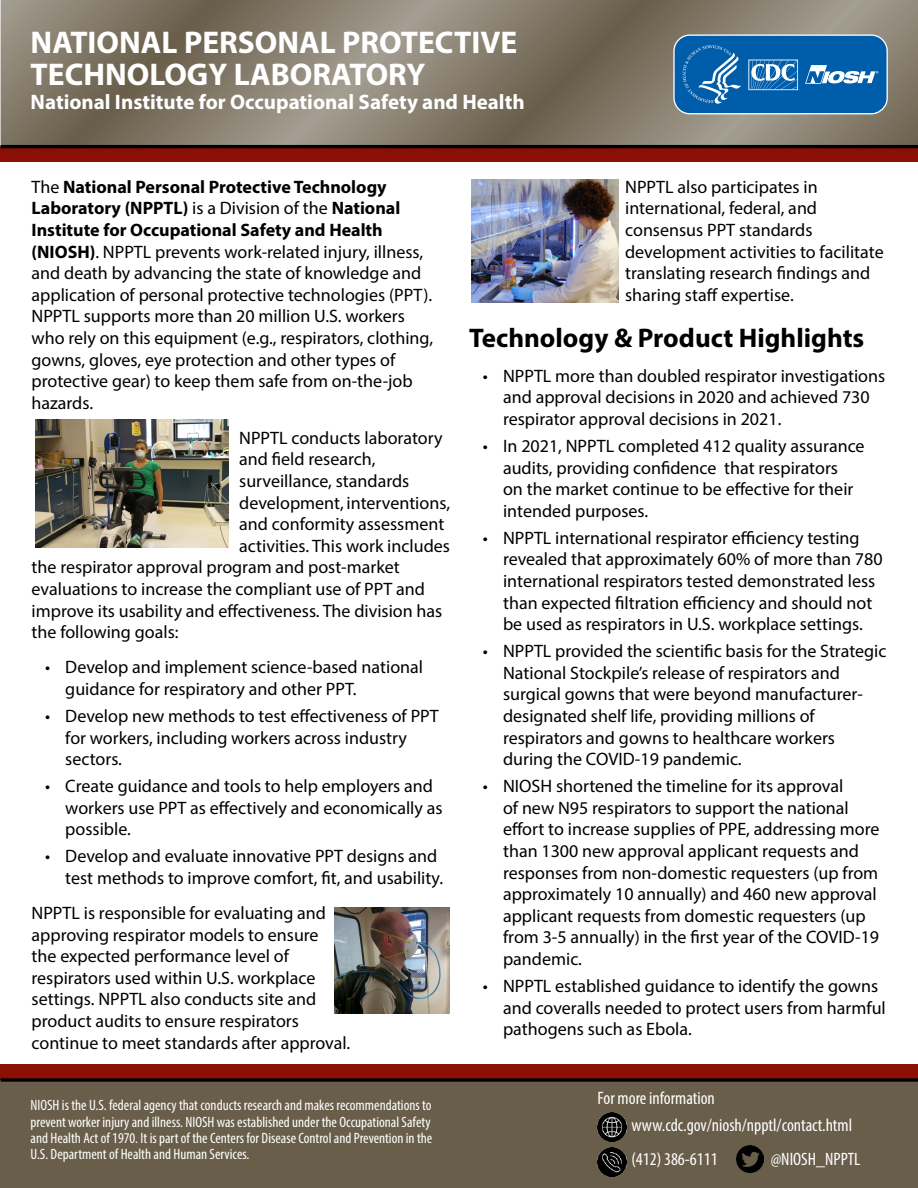
<style>
.page{position:relative;width:918px;height:1188px;background:#fff}
.page>*{position:absolute;margin:0;border:0;box-sizing:border-box;transform-origin:0 0}
.t1{font:700 31.5px/31.5px "Myriad Pro";color:#fff}
.t2{font:700 27px "Myriad Pro";color:#000}
.t3{font:700 21px "Myriad Pro";color:#fff}
.t4{font:18px/21.6px "Myriad Pro";color:#000}
.t5{font:condensed 18px/33.9px "Myriad Pro";color:#fff}
.t6{font:condensed 15px/16.2px "Myriad Pro";color:#fff}
.s1{font-weight:700}
</style>
<div class="page">
<div style="left:1px;top:1080px;width:917px;height:108px;background:#695e4a"></div>
<div style="left:1px;top:1065px;width:917px;height:15px;background:#8b0f04"></div>
<svg style="left:1px;top:1078px;width:917px;height:4px;background:#130806"></svg>
<img style="left:598px;top:1147px;width:29px;height:29px">
<img style="left:598px;top:1112px;width:29px;height:29px">
<svg style="left:1px;top:0;width:917px;height:145px;background:#847b6b"></svg>
<div style="left:1px;top:147px;width:917px;height:15px;background:#8b0f04"></div>
<hr style="left:1px;top:145px;width:917px;height:3px;background:#000">
<svg style="left:673px;top:34px;width:215px;height:80px;background:#2573b4"></svg>
<img style="left:36px;top:420px;width:192px;height:128px">
<img style="left:335px;top:908px;width:115px;height:106px">
<img style="left:471px;top:179px;width:147px;height:124px">
<img style="left:737px;top:1145px;width:27px;height:28px">
<h1 class="t1" style="left:31px;top:26px;width:488px">NATIONAL PERSONAL PROTECTIVE<br>TECHNOLOGY LABORATORY</h1>
<p class="t3" style="left:31px;top:88px;width:496px">National Institute for Occupational Safety and Health</p>
<p class="t4" style="left:32px;top:176px;width:403px">The <span class="s1">National Personal Protective Technology Laboratory (NPPTL)</span> is a Division of the <span class="s1">National Institute for Occupational Safety and Health (NIOSH)</span>. NPPTL prevents work-related injury, illness, and death by advancing the state of knowledge and application of personal protective technologies (PPT).<br>NPPTL supports more than 20 million U.S. workers who rely on this equipment (e.g., respirators, clothing, gowns, gloves, eye protection and other types of protective gear) to keep them safe from on-the-job hazards.</p>
<p class="t4" style="left:239px;top:427px;width:205px">NPPTL conducts laboratory</p>
<p class="t4" style="left:239px;top:448px;width:138px">and field research,</p>
<p class="t4" style="left:239px;top:470px;width:172px">surveillance, standards</p>
<p class="t4" style="left:239px;top:492px;width:212px">development, interventions,</p>
<p class="t4" style="left:239px;top:513px;width:207px">and conformity assessment</p>
<p class="t4" style="left:239px;top:535px;width:212px">activities. This work includes</p>
<p class="t4" style="left:32px;top:556px;width:370px">the respirator approval program and post-market</p>
<p class="t4" style="left:32px;top:578px;width:395px">evaluations to increase the compliant use of PPT and</p>
<p class="t4" style="left:32px;top:600px;width:412px">improve its usability and effectiveness. The division has</p>
<p class="t4" style="left:32px;top:621px;width:148px">the following goals:</p>
<p class="t4" style="left:65px;top:656px;width:359px;text-indent:-20px">• Develop and implement science-based national guidance for respiratory and other PPT.</p>
<p class="t4" style="left:65px;top:705px;width:375px;text-indent:-20px">• Develop new methods to test effectiveness of PPT for workers, including workers across industry sectors.</p>
<p class="t4" style="left:65px;top:775px;width:379px;text-indent:-20px">• Create guidance and tools to help employers and workers use PPT as effectively and economically as possible.</p>
<p class="t4" style="left:65px;top:845px;width:379px;text-indent:-20px">• Develop and evaluate innovative PPT designs and test methods to improve comfort, fit, and usability.</p>
<p class="t4" style="left:32px;top:902px;width:320px">NPPTL is responsible for evaluating and approving respirator models to ensure<br>the expected performance level of respirators used within U.S. workplace settings. NPPTL also conducts site and product audits to ensure respirators continue to meet standards after approval.</p>
<p class="t6" style="left:31px;top:1097px;width:403px">NIOSH is the U.S. federal agency that conducts research and makes recommendations to prevent worker injury and illness. NIOSH was established under the Occupational Safety and Health Act of 1970. It is part of the Centers for Disease Control and Prevention in the U.S. Department of Health and Human Services.</p>
<p class="t4" style="left:625px;top:176px;width:260px">NPPTL also participates in international, federal, and consensus PPT standards development activities to facilitate translating research findings and sharing staff expertise.</p>
<h2 class="t2" style="left:469px;top:320px;width:397px">Technology &amp; Product Highlights</h2>
<p class="t4" style="left:503px;top:365px;width:384px;text-indent:-20px">• NPPTL more than doubled respirator investigations and approval decisions in 2020 and achieved 730 respirator approval decisions in 2021.</p>
<p class="t4" style="left:503px;top:435px;width:363px;text-indent:-20px">• In 2021, NPPTL completed 412 quality assurance audits, providing confidence that respirators<br>on the market continue to be effective for their intended purposes.</p>
<p class="t4" style="left:503px;top:527px;width:381px;text-indent:-20px">• NPPTL international respirator efficiency testing revealed that approximately 60% of more than 780 international respirators tested demonstrated less than expected filtration efficiency and should not be used as respirators in U.S. workplace settings.</p>
<p class="t4" style="left:503px;top:640px;width:385px;text-indent:-20px">• NPPTL provided the scientific basis for the Strategic National Stockpile’s release of respirators and surgical gowns that were beyond manufacturer&shy;designated shelf life, providing millions of respirators and gowns to healthcare workers during the COVID-19 pandemic.</p>
<p class="t4" style="left:503px;top:775px;width:378px;text-indent:-20px">• NIOSH shortened the timeline for its approval<br>of new N95 respirators to support the national effort to increase supplies of PPE, addressing more than 1300 new approval applicant requests and responses from non-domestic requesters (up from approximately 10 annually) and 460 new approval applicant requests from domestic requesters (up from 3-5 annually) in the first year of the COVID-19 pandemic.</p>
<p class="t4" style="left:503px;top:975px;width:384px;text-indent:-20px">• NPPTL established guidance to identify the gowns and coveralls needed to protect users from harmful pathogens such as Ebola.</p>
<p class="t5" style="left:598px;top:1081px;width:119px">For more information</p>
<p class="t5" style="left:631px;top:1108px;width:222px">www.cdc.gov/niosh/npptl/contact.html (412) 386-6111</p>
<p class="t5" style="left:771px;top:1142px;width:91px">@NIOSH_NPPTL</p>
</div>
